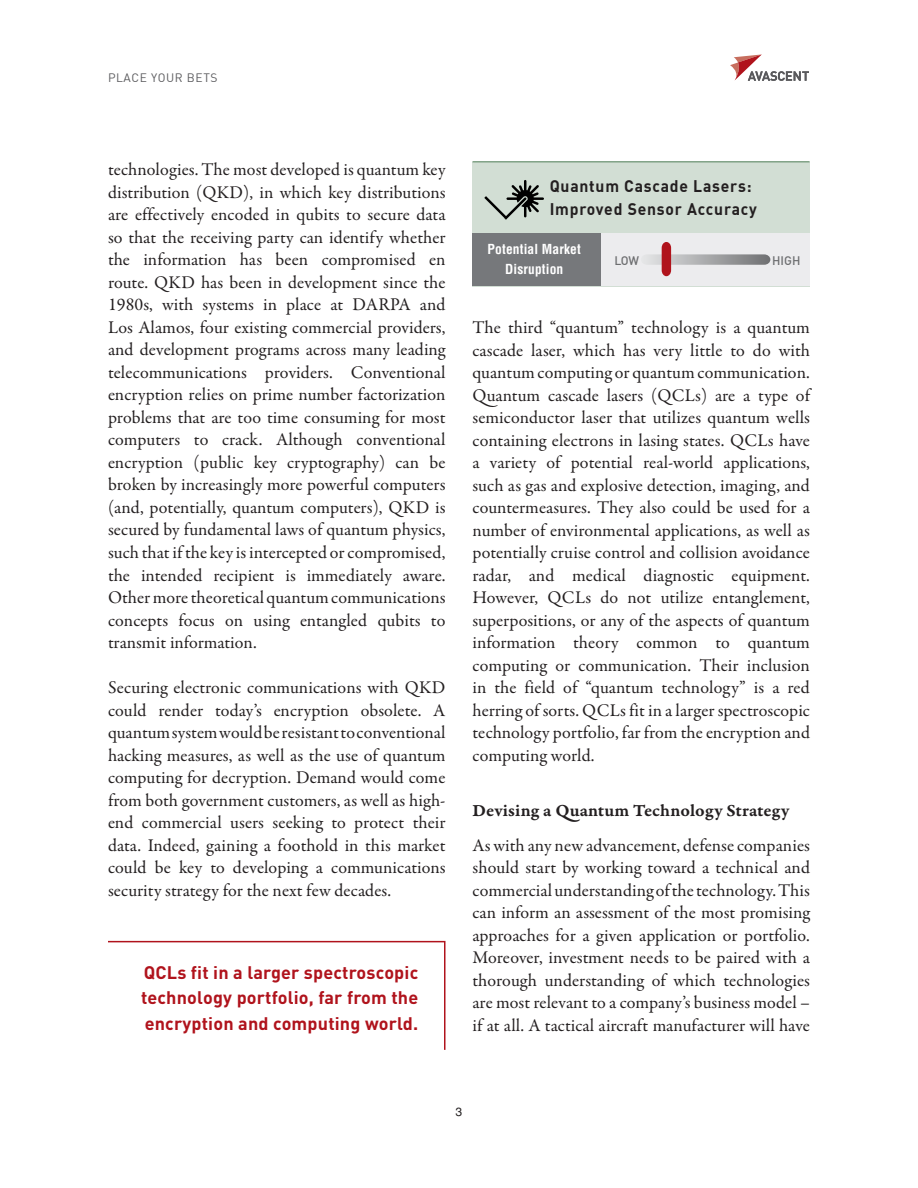
<style>
.page{position:relative;width:918px;height:1188px;background:#fff}
.page>*{position:absolute;margin:0;border:0;box-sizing:border-box;transform-origin:0 0}
.t1{font:18px/22.5px "Garamond Premr Pro";color:#231f20;text-align:justify}
.t2{font:700 18px/25.5px "DINOT";letter-spacing:.01em;color:#b0131c;text-align:justify}
.Heading_1{font:18px "Garamond Premr Pro Smbd Capt";letter-spacing:.005em;color:#231f20}
.t3{font:700 16.5px/22.5px "DIN Offc";letter-spacing:.05em;color:#231f20;scale:.95 1}
.Bullet_no_indent_tes{font:700 condensed 13.5px/19.5px "Helvetica LT Std";letter-spacing:.01em;color:#fff;text-align:center}
.t4{font:500 12.15px "DIN Offc";color:#6d6e70}
.t5{font:12px "DIN Offc";letter-spacing:.05em;color:#5a5a5d}
.t6{font:12px "Helvetica LT Std";color:#231f20}
</style>
<div class="page">
<svg style="left:730px;top:54px;width:79px;height:27px"></svg>
<svg style="left:108px;top:940px;width:338px;height:110px"></svg>
<div style="left:472px;top:162px;width:338px;height:124px;background:#d2ded4"></div>
<svg style="left:484px;top:180px;width:60px;height:40px"></svg>
<div style="left:472px;top:234px;width:130px;height:52px;background:#76787b"></div>
<div style="left:602px;top:234px;width:208px;height:52px;background:#ececee"></div>
<svg style="left:647px;top:242px;width:123px;height:34px"></svg>
<hr style="left:472px;top:161px;width:338px;height:2px;background:#80a286">
<p class="t5" style="left:108px;top:70px;width:111px">PLACE YOUR BETS</p>
<p class="t1" style="left:108px;top:159px;width:339px">technologies. The most developed is quantum key distribution (QKD), in which key distributions are effectively encoded in qubits to secure data so that the receiving party can identify whether the information has been compromised en route. QKD has been in development since the 1980s, with systems in place at DARPA and Los Alamos, four existing commercial providers, and development programs across many leading telecommunications providers. Conventional encryption relies on prime number factorization problems that are too time consuming for most computers to crack. Although conventional encryption (public key cryptography) can be broken by increasingly more powerful computers (and, potentially, quantum computers), QKD is secured by fundamental laws of quantum physics, such that if the key is intercepted or compromised, the intended recipient is immediately aware.<br>Other more theoretical quantum communications concepts focus on using entangled qubits to transmit information.</p>
<p class="t1" style="left:108px;top:677px;width:339px">Securing electronic communications with QKD could render today’s encryption obsolete. A quantum system would be resistant to conventional hacking measures, as well as the use of quantum computing for decryption. Demand would come from both government customers, as well as high&shy;end commercial users seeking to protect their data. Indeed, gaining a foothold in this market could be key to developing a communications security strategy for the next few decades.</p>
<p class="t2" style="left:141px;top:959px;width:279px">QCLs fit in a larger spectroscopic technology portfolio, far from the encryption and computing world.</p>
<p class="t3" style="left:550px;top:174px;width:220px">Quantum Cascade Lasers:<br>Improved Sensor Accuracy</p>
<p class="t4" style="left:614px;top:253px;width:26px">LOW</p>
<p class="t4" style="left:772px;top:253px;width:30px">HIGH</p>
<p class="Bullet_no_indent_tes" style="left:488px;top:240px;width:95px">Potential Market<br>Disruption</p>
<p class="t1" style="left:472px;top:317px;width:339px">The third “quantum” technology is a quantum cascade laser, which has very little to do with quantum computing or quantum communication.<br>Quantum cascade lasers (QCLs) are a type of semiconductor laser that utilizes quantum wells containing electrons in lasing states. QCLs have a variety of potential real-world applications, such as gas and explosive detection, imaging, and countermeasures. They also could be used for a number of environmental applications, as well as potentially cruise control and collision avoidance radar, and medical diagnostic equipment.<br>However, QCLs do not utilize entanglement, superpositions, or any of the aspects of quantum information theory common to quantum computing or communication. Their inclusion in the field of “quantum technology” is a red herring of sorts. QCLs fit in a larger spectroscopic technology portfolio, far from the encryption and computing world.</p>
<p class="Heading_1" style="left:472px;top:800px;width:318px">Devising a Quantum Technology Strategy</p>
<p class="t1" style="left:472px;top:834px;width:339px">As with any new advancement, defense companies should start by working toward a technical and commercial understanding of the technology. This can inform an assessment of the most promising approaches for a given application or portfolio.<br>Moreover, investment needs to be paired with a thorough understanding of which technologies are most relevant to a company’s business model – if at all. A tactical aircraft manufacturer will have</p>
<p class="t6" style="left:456px;top:1104px;width:8px">3</p>
</div>
